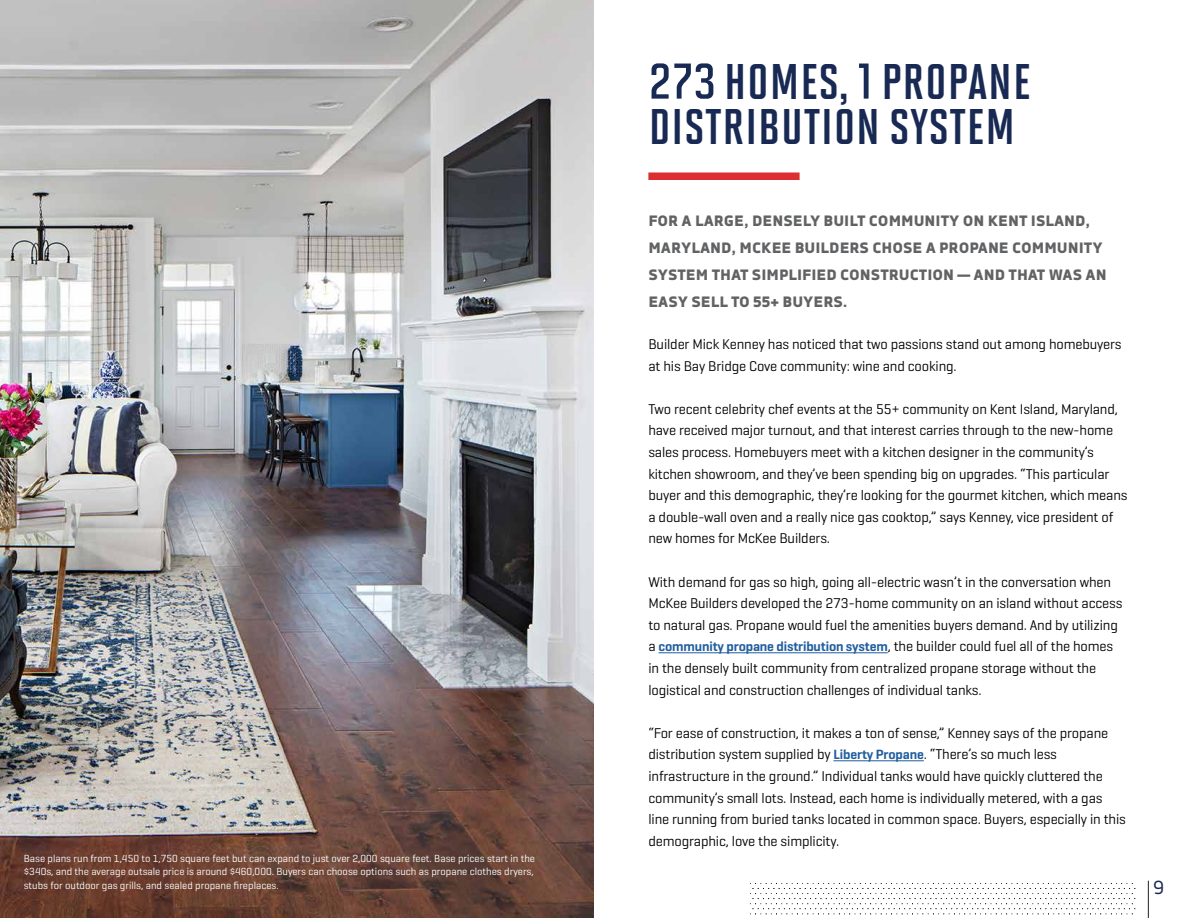
<style>
.page{position:relative;width:1188px;height:918px;background:#fff}
.page>*{position:absolute;margin:0;border:0;box-sizing:border-box;transform-origin:0 0}
.t1{font:700 49.95px "Solano Gothic MVB";letter-spacing:.02em;color:#182a54}
.t2{font:18.9px "Decima Nova Pro";color:#182a54}
.t3{font:800 15px/27px "Decima Nova Pro";color:#616264}
.t4{font:14.4px/21.6px "Geogrotesque";letter-spacing:-.01em;color:#000}
.t5{font:10.5px/13.5px "Geogrotesque";color:#fff}
.s1{font-weight:600;font-size:58.5px}
.s2{font-weight:600;font-size:13.65px;color:#215e9f}
</style>
<div class="page">
<hr style="left:1148px;top:881px;width:1px;height:37px;background:#222223">
<img style="left:0;top:0;width:594px;height:918px">
<hr style="left:659px;top:652px;width:229px;height:1px;background:#215e9f">
<hr style="left:834px;top:760px;width:90px;height:1px;background:#215e9f">
<div style="left:648px;top:172px;width:152px;height:8px;background:#db2f32"></div>
<svg style="left:750px;top:883px;width:385px;height:31px"></svg>
<p class="t5" style="left:24px;top:851px;width:513px">Base plans run from 1,450 to 1,750 square feet but can expand to just over 2,000 square feet. Base prices start in the $340s, and the average outsale price is around $460,000. Buyers can choose options such as propane clothes dryers, stubs for outdoor gas grills, and sealed propane fireplaces.</p>
<p class="t1" style="left:648px;top:54px;width:384px"><span class="s1">273</span> HOMES, <span class="s1">1</span> PROPANE</p>
<p class="t1" style="left:649px;top:99px;width:368px">DISTRIBUTION SYSTEM</p>
<p class="t3" style="left:648px;top:208px;width:460px">FOR A LARGE, DENSELY BUILT COMMUNITY ON KENT ISLAND, MARYLAND, MCKEE BUILDERS CHOSE A PROPANE COMMUNITY SYSTEM THAT SIMPLIFIED CONSTRUCTION — AND THAT WAS AN EASY SELL TO 55+ BUYERS.</p>
<p class="t4" style="left:648px;top:333px;width:475px">Builder Mick Kenney has noticed that two passions stand out among homebuyers at his Bay Bridge Cove community: wine and cooking.</p>
<p class="t4" style="left:648px;top:398px;width:481px">Two recent celebrity chef events at the 55+ community on Kent Island, Maryland, have received major turnout, and that interest carries through to the new-home sales process. Homebuyers meet with a kitchen designer in the community’s kitchen showroom, and they’ve been spending big on upgrades. “This particular buyer and this demographic, they’re looking for the gourmet kitchen, which means a double-wall oven and a really nice gas cooktop,” says Kenney, vice president of new homes for McKee Builders.</p>
<p class="t4" style="left:648px;top:570px;width:476px">With demand for gas so high, going all-electric wasn’t in the conversation when McKee Builders developed the 273-home community on an island without access to natural gas. Propane would fuel the amenities buyers demand. And by utilizing a <span class="s2">community propane distribution system</span>, the builder could fuel all of the homes in the densely built community from centralized propane storage without the logistical and construction challenges of individual tanks.</p>
<p class="t4" style="left:648px;top:722px;width:479px">“For ease of construction, it makes a ton of sense,” Kenney says of the propane distribution system supplied by <span class="s2">Liberty Propane</span>. “There’s so much less infrastructure in the ground.” Individual tanks would have quickly cluttered the community’s small lots. Instead, each home is individually metered, with a gas line running from buried tanks located in common space. Buyers, especially in this demographic, love the simplicity.</p>
<h2 class="t2" style="left:1153px;top:877px;width:12px">9</h2>
</div>
